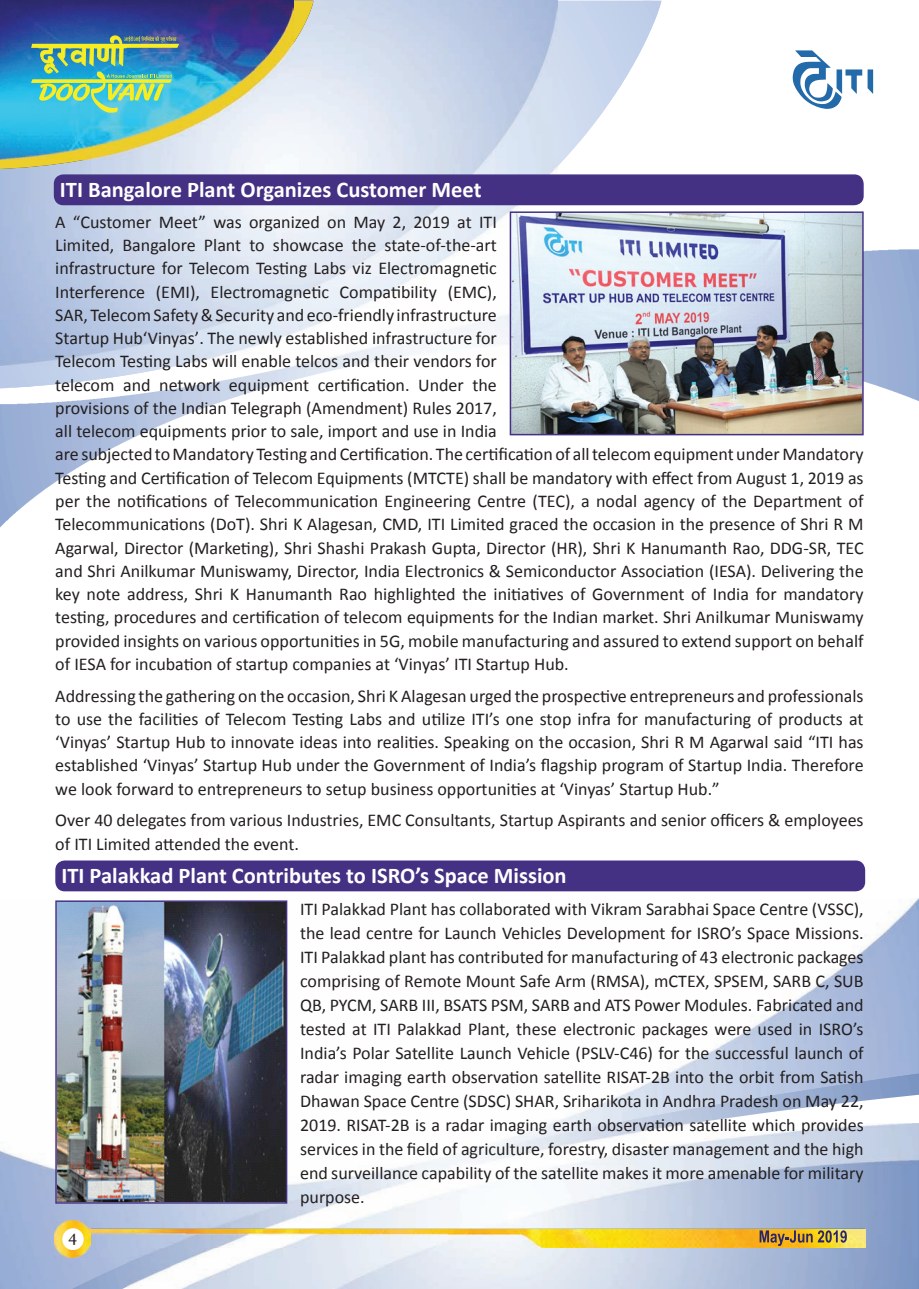
<style>
.page{position:relative;width:919px;height:1289px;background:#fff}
.page>*{position:absolute;margin:0;border:0;box-sizing:border-box;transform-origin:0 0}
.t1{font:700 22.5px "Calibri";color:#fff}
.t2{font:18px/23.2px "Calibri";color:#231f20}
.t3{font:18px "Adobe Hebrew";color:#231f20}
</style>
<div class="page">
<img style="left:0;top:898px;width:918px;height:390px">
<img style="left:0;top:249px;width:918px;height:278px">
<svg style="left:221px;top:71px;width:349px;height:414px"></svg>
<img style="left:0;top:1px;width:557px;height:364px">
<svg style="left:55px;top:1073px;width:863px;height:215px"></svg>
<svg style="left:792px;top:50px;width:81px;height:59px"></svg>
<svg style="left:0;top:1px;width:313px;height:168px"></svg>
<img style="left:0;top:1px;width:293px;height:159px">
<img style="left:31px;top:36px;width:148px;height:77px">
<div style="left:55px;top:175px;width:807px;height:29px;background:#443184;border-radius:9px"></div>
<div style="left:54px;top:174px;width:809px;height:31px;border:2px solid #443184;border-radius:9px"></div>
<img style="left:512px;top:214px;width:348px;height:218px">
<div style="left:509px;top:211px;width:354px;height:224px;border:2px solid #443184"></div>
<div style="left:56px;top:861px;width:808px;height:29px;background:#443184;border-radius:9px"></div>
<div style="left:55px;top:860px;width:810px;height:31px;border:2px solid #443184;border-radius:9px"></div>
<img style="left:58px;top:903px;width:226px;height:297px">
<div style="left:55px;top:900px;width:232px;height:303px;border:2px solid #443184"></div>
<p class="t1" style="left:60px;top:175px;width:423px">ITI Bangalore Plant Organizes Customer Meet</p>
<p class="t2" style="left:55px;top:209px;width:443px;text-align:right">A “Customer Meet” was organized on May 2, 2019 at ITI state-of-the-art</p>
<p class="t2" style="left:122px;top:232px;width:75px">Bangalore</p>
<p class="t2" style="left:204px;top:232px;width:39px">Plant</p>
<p class="t2" style="left:273px;top:232px;width:72px">showcase</p>
<p class="t2" style="left:352px;top:232px;width:26px">the</p>
<p class="t2" style="left:55px;top:232px;width:60px">Limited,</p>
<p class="t2" style="left:55px;top:256px;width:443px">infrastructure for Telecom Testing Labs viz Electromagnetic</p>
<p class="t2" style="left:447px;top:279px;width:51px">(EMC ,(</p>
<p class="t2" style="left:249px;top:232px;width:17px">to</p>
<p class="t2" style="left:156px;top:279px;width:46px">(EMI ,)</p>
<p class="t2" style="left:55px;top:279px;width:91px">Interference</p>
<p class="t2" style="left:55px;top:302px;width:443px">SAR,TelecomSafety&amp;Securityandeco-friendlyinfrastructure</p>
<p class="t2" style="left:55px;top:325px;width:443px">Startup Hub‘Vinyas .’ The newly established infrastructure for</p>
<p class="t2" style="left:55px;top:349px;width:443px">Telecom Testing Labs will enable telcos and their vendors for</p>
<p class="t2" style="left:472px;top:372px;width:26px">the</p>
<p class="t2" style="left:210px;top:279px;width:120px">Electromagnetic</p>
<p class="t2" style="left:339px;top:279px;width:99px">Compatibility</p>
<p class="t2" style="left:317px;top:372px;width:93px">certification.</p>
<p class="t2" style="left:55px;top:372px;width:809px">telecom<br>provisions of the Indian Telegraph (Amendment) Rules 2017,<br>all telecom equipments prior to sale, import and use in India aresubjectedtoMandatoryTestingandCertification.ThecertificationofalltelecomequipmentunderMandatory Testing and Certification of Telecom Equipments (MTCTE) shall be mandatory with effect from August 1, 2019 as per the notifications of Telecommunication Engineering Centre (TEC a,) nodal agency of the Department of Telecommunications (DoT .) Shri K Alagesan, CMD, ITI Limited graced the occasion in the presence of Shri MR Agarwal, Director (Marketing ,) Shri Shashi Prakash Gupta, Director (HR ,) Shri K Hanumanth Rao, DDG-SR, TEC and Shri Anilkumar Muniswamy, Director, India Electronics &amp; Semiconductor Association (IESA .) Delivering the key note address, Shri K Hanumanth Rao highlighted the initiatives of Government of India for mandatory testing, procedures and certification of telecom equipments for the Indian market. Shri Anilkumar Muniswamy provided insights on various opportunities in G5 , mobile manufacturing and assured to extend support on behalf of IESA for incubation of startup companies at ‘Vinyas’ ITI Startup Hub.</p>
<p class="t2" style="left:55px;top:683px;width:809px;text-align:justify">Addressing the gathering on the occasion, Shri K Alagesan urged the prospective entrepreneurs and professionals to use the facilities of Telecom Testing Labs and utilize ITI s’ one stop infra for manufacturing of products at ‘Vinyas’ Startup Hub to innovate ideas into realities. Speaking on the occasion, Shri MR Agarwal said “ITI has established ‘Vinyas’ Startup Hub under the Government of India s’ flagship program of Startup India. Therefore we look forward to entrepreneurs to setup business opportunities at ‘Vinyas’ Startup Hub “.</p>
<p class="t2" style="left:55px;top:808px;width:809px">Over 40 delegates from various Industries, EMC Consultants, Startup Aspirants and senior officers &amp; employees of ITI Limited attended the event.</p>
<p class="t1" style="left:61px;top:861px;width:507px">ITI Palakkad Plant Contributes to ISRO s’ Space Mission</p>
<p class="t2" style="left:300px;top:895px;width:565px;line-height:24px;text-align:justify">ITI Palakkad Plant has collaborated with Vikram Sarabhai Space Centre (VSSC ,( the lead centre for Launch Vehicles Development for ISRO s’ Space Missions.<br>ITI Palakkad plant has contributed for manufacturing of 43 electronic packages comprising of Remote Mount Safe Arm (RMSA ,) mCTEX, SPSEM, SARB ,C SUB QB, PYCM, SARB III, BSATS PSM, SARB and ATS Power Modules. Fabricated and tested at ITI Palakkad Plant, these electronic packages were used in ISRO s’ India s’ Polar Satellite Launch Vehicle (PSLV C- 46) for the successful launch of radar imaging earth observation satellite RISAT-2B into the orbit from Satish Dhawan Space Centre (SDSC) SHAR, Sriharikota in Andhra Pradesh on May 22, 2019. RISAT-2 isB a radar imaging earth observation satellite which provides services in the field of agriculture, forestry, disaster management and the high end surveillance capability of the satellite makes it more amenable for military purpose.</p>
<p class="t2" style="left:159px;top:372px;width:63px">network</p>
<p class="t2" style="left:123px;top:372px;width:29px">and</p>
<p class="t2" style="left:418px;top:372px;width:47px">Under</p>
<p class="t2" style="left:229px;top:372px;width:82px">equipment</p>
<p class="t3" style="left:68px;top:1225px;width:11px">4</p>
</div>
